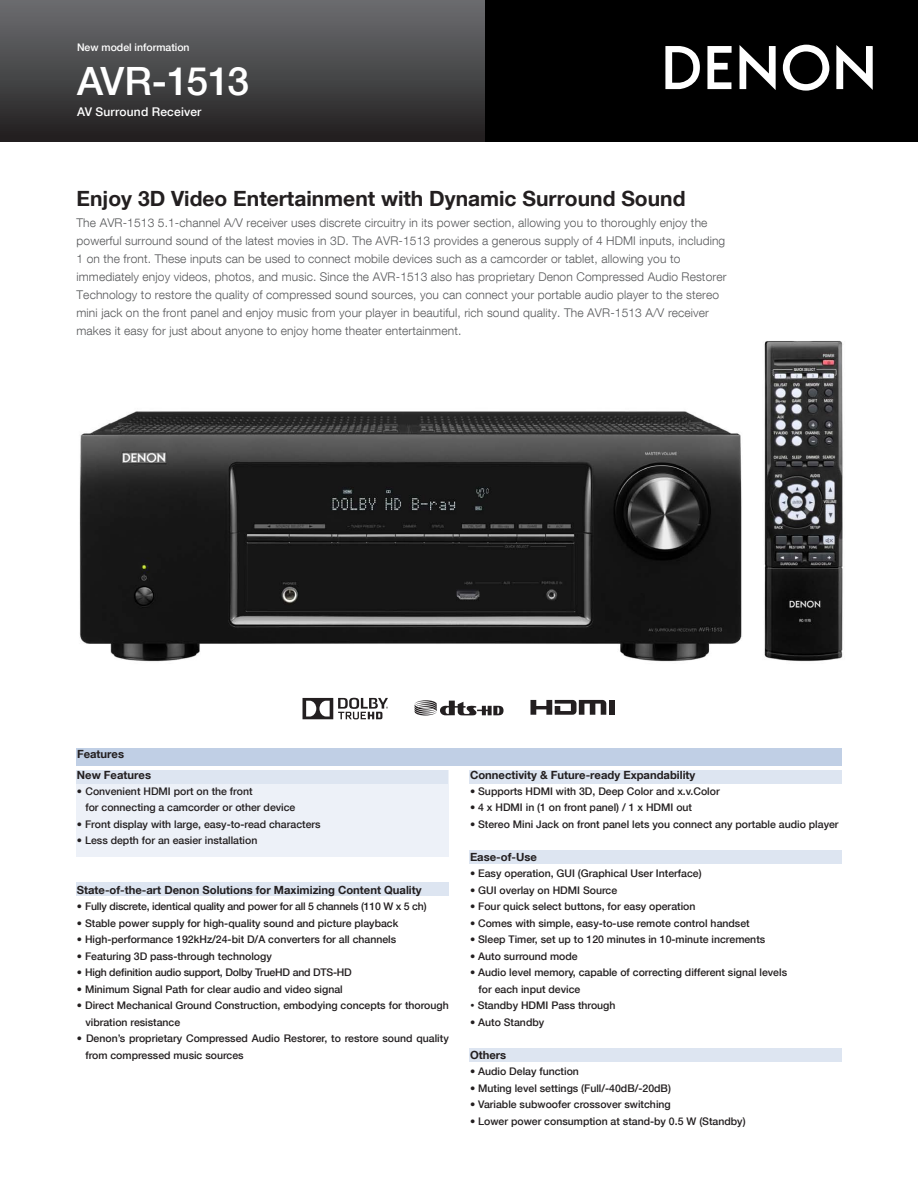
<style>
.page{position:relative;width:918px;height:1188px;background:#fff}
.page>*{position:absolute;margin:0;border:0;box-sizing:border-box;transform-origin:0 0}
.t1{font:500 39px "Helvetica Neue LT Com";letter-spacing:-.06em;color:#fff}
.t2{font:700 21px "Helvetica Neue LT Com";color:#231f20}
.t3{font:300 12px/18px "Helvetica Neue LT Com";letter-spacing:.01em;color:#57585a}
.t4{font:500 12px "Helvetica Neue LT Com";letter-spacing:.015em;color:#fff}
.t5{font:700 11.25px "Helvetica Neue LT Com";color:#231f20}
.t6{font:500 10.5px/16.5px "Helvetica Neue LT Com";color:#231f20}
.t7{font:500 10.5px "Helvetica Neue LT Com";letter-spacing:-.02em;color:#231f20}
.t8{font:500 10.5px "Helvetica Neue LT Com";color:#fff}
.s1{font-family:"Koz Min Pro";font-weight:400}
</style>
<div class="page">
<div style="left:479px;top:0;width:439px;height:141px;background:#000"></div>
<div style="left:77px;top:882px;width:372px;height:14px;background:#dde5f1"></div>
<div style="left:0;top:0;width:485px;height:141px;background:linear-gradient(to bottom,#6d6f72,#221f20)"></div>
<svg style="left:740px;top:45px;width:36px;height:45px"></svg>
<svg style="left:707px;top:46px;width:25px;height:43px"></svg>
<svg style="left:836px;top:45px;width:37px;height:45px"></svg>
<svg style="left:665px;top:46px;width:35px;height:43px"></svg>
<svg style="left:783px;top:45px;width:46px;height:46px"></svg>
<div style="left:77px;top:771px;width:372px;height:86px;background:#edf1f8"></div>
<img style="left:79px;top:341px;width:764px;height:321px">
<div style="left:470px;top:771px;width:372px;height:13px;background:#dde5f1"></div>
<div style="left:77px;top:771px;width:371px;height:13px;background:#dde5f1"></div>
<div style="left:77px;top:748px;width:765px;height:17px;background:#c0cfe5"></div>
<svg style="left:531px;top:700px;width:75px;height:15px"></svg>
<div style="left:609px;top:700px;width:5px;height:15px;background:#231f20"></div>
<svg style="left:415px;top:700px;width:89px;height:16px"></svg>
<svg style="left:303px;top:698px;width:85px;height:21px"></svg>
<div style="left:470px;top:850px;width:372px;height:14px;background:#dde5f1"></div>
<div style="left:470px;top:1048px;width:372px;height:14px;background:#dde5f1"></div>
<p class="t8" style="left:77px;top:41px;width:114px">New model information</p>
<h1 class="t1" style="left:77px;top:57px;width:174px">AVR-1513</h1>
<p class="t4" style="left:77px;top:105px;width:126px">AV Surround Receiver</p>
<h2 class="t2" style="left:77px;top:186px;width:611px">Enjoy 3D Video Entertainment with Dynamic Surround Sound</h2>
<p class="t3" style="left:77px;top:214px;width:651px">The AVR-1513 5.1-channel A/V receiver uses discrete circuitry in its power section, allowing you to thoroughly enjoy the powerful surround sound of the latest movies in 3D. The AVR-1513 provides a generous supply of 4 HDMI inputs, including 1 on the front. These inputs can be used to connect mobile devices such as a camcorder or tablet, allowing you to immediately enjoy videos, photos, and music. Since the AVR-1513 also has proprietary Denon Compressed Audio Restorer Technology to restore the quality of compressed sound sources, you can connect your portable audio player to the stereo mini jack on the front panel and enjoy music from your player in beautiful, rich sound quality. The AVR-1513 A/V receiver makes it easy for just about anyone to enjoy home theater entertainment.</p>
<p class="t5" style="left:77px;top:747px;width:49px">Features</p>
<p class="t5" style="left:77px;top:768px;width:76px">New Features</p>
<p class="t6" style="left:85px;top:783px;width:212px;text-indent:-9px">• Convenient HDMI port on the front<br>for connecting a camcorder or other device</p>
<p class="t6" style="left:77px;top:816px;width:245px">• Front display with large, easy-to-read characters</p>
<p class="t6" style="left:77px;top:832px;width:182px">• Less depth for an easier installation</p>
<p class="t5" style="left:77px;top:883px;width:346px">State-of-the-art Denon Solutions for Maximizing Content Quality</p>
<p class="t7" style="left:77px;top:900px;width:351px">• Fully discrete, identical quality and power for all 5 channels (110 W x 5 ch)</p>
<p class="t6" style="left:77px;top:915px;width:323px">• Stable power supply for high-quality sound and picture playback</p>
<p class="t6" style="left:77px;top:931px;width:321px">• High-performance 192kHz/24-bit D/A converters for all channels</p>
<p class="t6" style="left:77px;top:948px;width:196px">• Featuring 3D pass-through technology</p>
<p class="t7" style="left:77px;top:966px;width:276px">• High definition audio support, Dolby TrueHD and DTS-HD</p>
<p class="t6" style="left:77px;top:981px;width:267px">• Minimum Signal Path for clear audio and video signal</p>
<p class="t6" style="left:85px;top:997px;width:365px;text-indent:-9px">• Direct Mechanical Ground Construction, embodying concepts for thorough vibration resistance</p>
<p class="t6" style="left:85px;top:1030px;width:365px;text-indent:-9px">• Denon’s proprietary Compressed Audio Restorer, to restore sound quality from compressed music sources</p>
<p class="t5" style="left:470px;top:768px;width:227px">Connectivity &amp; Future-ready Expandability</p>
<p class="t6" style="left:470px;top:783px;width:251px">• Supports HDMI with 3D, Deep Color and x.v.Color</p>
<p class="t6" style="left:470px;top:799px;width:224px">• 4 x HDMI in (1 on front panel) / 1 x HDMI out</p>
<p class="t6" style="left:470px;top:816px;width:370px">• Stereo Mini Jack on front panel lets you connect any portable audio player</p>
<p class="t5" style="left:470px;top:850px;width:68px">Ease-of-Use</p>
<p class="t6" style="left:470px;top:865px;width:233px">• Easy operation, GUI (Graphical User Interface)</p>
<p class="t6" style="left:470px;top:882px;width:149px">• GUI overlay on HDMI Source</p>
<p class="t6" style="left:470px;top:898px;width:227px">• Four quick select buttons, for easy operation</p>
<p class="t6" style="left:470px;top:915px;width:281px">• Comes with simple, easy-to-use remote control handset</p>
<p class="t6" style="left:470px;top:931px;width:297px">• Sleep Timer, set up to 120 minutes in 10-minute increments</p>
<p class="t6" style="left:470px;top:948px;width:109px">• Auto surround mode</p>
<p class="t6" style="left:479px;top:964px;width:310px;text-indent:-9px">• Audio level memory, capable of correcting different signal levels for each input device</p>
<p class="t6" style="left:470px;top:997px;width:147px"><span class="s1">•</span> Standby HDMI Pass through</p>
<p class="t6" style="left:470px;top:1014px;width:76px">• Auto Standby</p>
<p class="t5" style="left:470px;top:1048px;width:38px">Others</p>
<p class="t6" style="left:470px;top:1063px;width:110px">• Audio Delay function</p>
<p class="t6" style="left:470px;top:1080px;width:202px">• Muting level settings (Full/-40dB/-20dB)</p>
<p class="t6" style="left:470px;top:1096px;width:202px">• Variable subwoofer crossover switching</p>
<p class="t6" style="left:470px;top:1113px;width:277px">• Lower power consumption at stand-by 0.5 W (Standby)</p>
</div>
